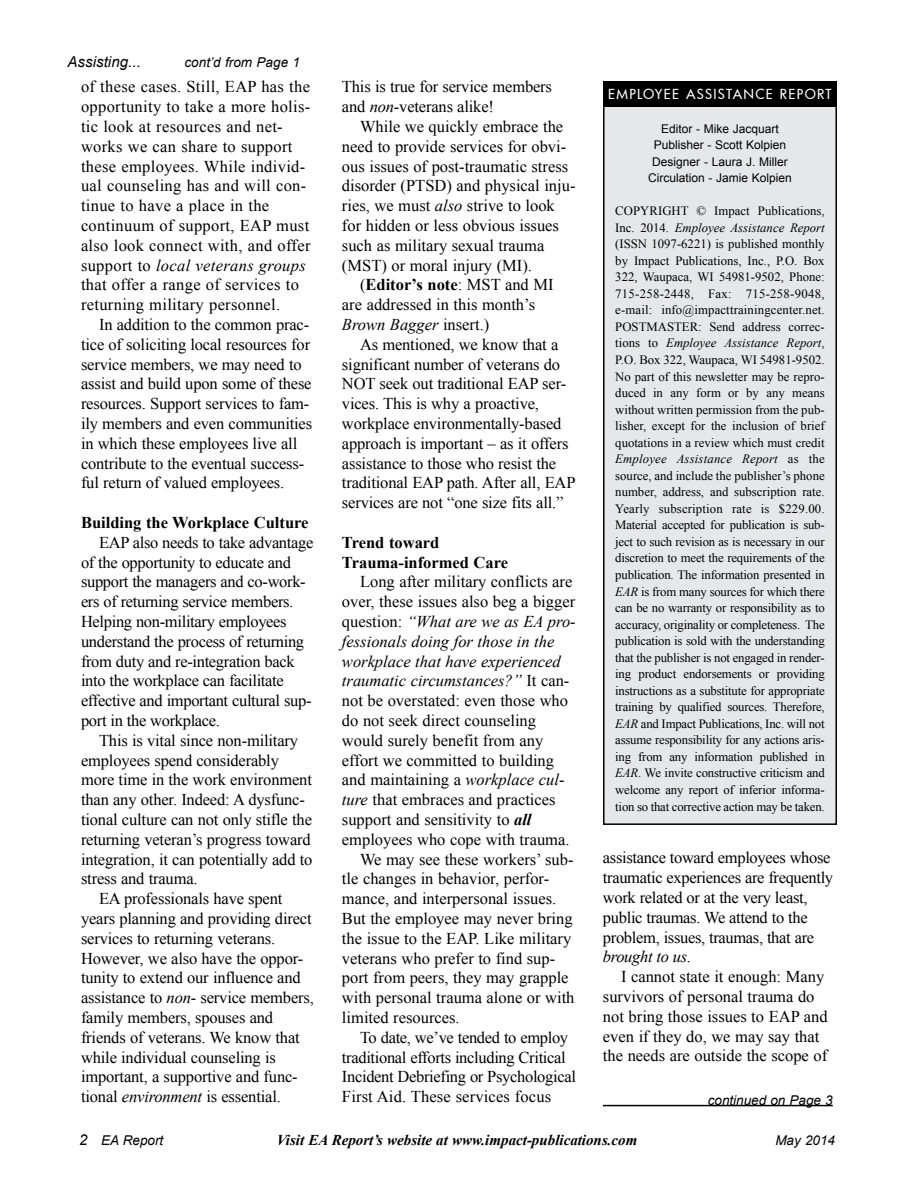
<style>
.page{position:relative;width:918px;height:1188px;background:#fff}
.page>*{position:absolute;margin:0;border:0;box-sizing:border-box;transform-origin:0 0}
.t1{font:16.5px/19.8px "Times New Roman";letter-spacing:-.01em;color:#000}
.t2{font:16.5px/19.8px "Times New Roman";letter-spacing:.02em;color:#000}
.t3{font:italic 16.5px "Times New Roman";color:#000}
.t4{font:700 16.5px/19.8px "Times New Roman";color:#000}
.t5{font:16.5px "Times New Roman";letter-spacing:.01em;color:#000}
.t6{font:italic 700 15px "Times New Roman";color:#000}
.t7{font:italic 15px "Arial";letter-spacing:.005em;color:#000}
.t8{font:italic 13.5px "Arial";color:#000}
.t9{font:500 13.5px "Futura";letter-spacing:.095em;color:#fff}
.t10{font:12.75px/16.5px "Times New Roman";letter-spacing:-.015em;color:#000;text-align:justify}
.t11{font:12px/16.5px "Arial";color:#000;text-align:center}
.s1{font-style:italic}
.s2{font-weight:700}
.s3{font-style:normal}
.s4{font-weight:700;font-style:italic}
.s5{font-size:15px}
</style>
<div class="page">
<div style="left:604px;top:106px;width:232px;height:718px;background:#e6e7e8"></div>
<div style="left:603px;top:105px;width:234px;height:720px;border:2px solid #000"></div>
<div style="left:603px;top:81px;width:234px;height:26px;background:#000"></div>
<hr style="left:603px;top:1105px;width:230px;height:1px;background:#000">
<p class="t7" style="left:68px;top:52px;width:75px">Assisting...</p>
<p class="t8" style="left:184px;top:54px;width:117px">cont’d from Page 1</p>
<p class="t2" style="left:81px;top:77px;width:231px">of these cases. Still, EAP has the opportunity to take a more holis&shy;tic look at resources and net&shy;works we can share to support these employees. While individ&shy;ual counseling has and will con&shy;tinue to have a place in the continuum of support, EAP must also look connect with, and offer support to <span class="s1">local veterans groups </span>that offer a range of services to returning military personnel.</p>
<p class="t1" style="left:81px;top:314px;width:233px;text-indent:18px">In addition to the common prac&shy;tice of soliciting local resources for service members, we may need to assist and build upon some of these resources. Support services to fam&shy;ily members and even communities in which these employees live all contribute to the eventual success&shy;ful return of valued employees.</p>
<p class="t4" style="left:81px;top:512px;width:229px">Building the Workplace Culture</p>
<p class="t1" style="left:81px;top:532px;width:234px;text-indent:18px">EAP also needs to take advantage of the opportunity to educate and support the managers and co-work&shy;ers of returning service members.<br>Helping non-military employees understand the process of returning from duty and re-integration back into the workplace can facilitate effective and important cultural sup&shy;port in the workplace.</p>
<p class="t1" style="left:99px;top:730px;width:201px">This is vital since non-military</p>
<p class="t1" style="left:81px;top:750px;width:199px">employees spend considerably</p>
<p class="t1" style="left:81px;top:770px;width:232px">more time in the work environment</p>
<p class="t1" style="left:81px;top:790px;width:225px">than any other. Indeed: A dysfunc-</p>
<p class="t1" style="left:81px;top:809px;width:233px">tional culture can not only stifle the</p>
<p class="t1" style="left:81px;top:829px;width:231px">returning veteran’s progress toward</p>
<p class="t1" style="left:81px;top:849px;width:233px">integration, it can potentially add to</p>
<p class="t1" style="left:81px;top:869px;width:118px">stress and trauma.</p>
<p class="t1" style="left:99px;top:889px;width:185px">EA professionals have spent</p>
<p class="t1" style="left:81px;top:908px;width:232px">years planning and providing direct</p>
<p class="t1" style="left:81px;top:928px;width:196px">services to returning veterans.</p>
<p class="t1" style="left:81px;top:948px;width:224px">However, we also have the oppor-</p>
<p class="t1" style="left:81px;top:968px;width:221px">tunity to extend our influence and</p>
<p class="t1" style="left:81px;top:988px;width:234px">assistance to <span class="s1">non</span>- service members,</p>
<p class="t1" style="left:81px;top:1007px;width:194px">family members, spouses and</p>
<p class="t1" style="left:81px;top:1027px;width:220px">friends of veterans. We know that</p>
<p class="t1" style="left:81px;top:1047px;width:196px">while individual counseling is</p>
<p class="t1" style="left:81px;top:1067px;width:218px">important, a supportive and func-</p>
<p class="t1" style="left:81px;top:1087px;width:201px">tional <span class="s1">environment</span> is essential.</p>
<p class="t1" style="left:342px;top:77px;width:212px">This is true for service members and <span class="s1">non</span>-veterans alike!</p>
<p class="t1" style="left:342px;top:116px;width:235px;text-indent:18px">While we quickly embrace the need to provide services for obvi&shy;ous issues of post-traumatic stress disorder (PTSD) and physical inju&shy;ries, we must <span class="s1">also</span> strive to look for hidden or less obvious issues such as military sexual trauma (MST) or moral injury (MI).</p>
<p class="t1" style="left:342px;top:275px;width:213px;text-indent:18px">(<span class="s2">Editor’s note</span>: MST and MI are addressed in this month’s<br><span class="s1">Brown Bagger</span> insert.)</p>
<p class="t1" style="left:342px;top:334px;width:235px;text-indent:18px">As mentioned, we know that a significant number of veterans do NOT seek out traditional EAP ser&shy;vices. This is why a proactive, workplace environmentally-based approach is important – as it offers assistance to those who resist the traditional EAP path. After all, EAP services are not “one size fits all.”</p>
<p class="t4" style="left:342px;top:532px;width:168px">Trend toward<br>Trauma-informed Care</p>
<p class="t1" style="left:360px;top:572px;width:214px">Long after military conflicts are</p>
<p class="t1" style="left:342px;top:592px;width:235px">over, these issues also beg a bigger</p>
<p class="t3" style="left:342px;top:610px;width:235px"><span class="s3">question:</span> “What are we as EA pro-</p>
<p class="t3" style="left:342px;top:630px;width:214px">fessionals doing for those in the</p>
<p class="t3" style="left:342px;top:650px;width:220px">workplace that have experienced</p>
<p class="t3" style="left:342px;top:670px;width:229px">traumatic circumstances?” <span class="s3">It can-</span></p>
<p class="t1" style="left:342px;top:691px;width:228px">not be overstated: even those who</p>
<p class="t1" style="left:342px;top:710px;width:196px">do not seek direct counseling</p>
<p class="t1" style="left:342px;top:730px;width:203px">would surely benefit from any</p>
<p class="t1" style="left:342px;top:750px;width:214px">effort we committed to building</p>
<p class="t1" style="left:342px;top:770px;width:224px">and maintaining a <span class="s1">workplace cul-</span></p>
<p class="t1" style="left:342px;top:790px;width:215px"><span class="s1">ture</span> that embraces and practices</p>
<p class="t1" style="left:342px;top:809px;width:191px">support and sensitivity to <span class="s4">all</span></p>
<p class="t1" style="left:342px;top:829px;width:229px">employees who cope with trauma.</p>
<p class="t1" style="left:360px;top:849px;width:215px">We may see these workers’ sub-</p>
<p class="t1" style="left:342px;top:869px;width:209px">tle changes in behavior, perfor-</p>
<p class="t1" style="left:342px;top:889px;width:216px">mance, and interpersonal issues.</p>
<p class="t1" style="left:342px;top:908px;width:232px">But the employee may never bring</p>
<p class="t1" style="left:342px;top:928px;width:231px">the issue to the EAP. Like military</p>
<p class="t1" style="left:342px;top:948px;width:215px">veterans who prefer to find sup-</p>
<p class="t1" style="left:342px;top:968px;width:228px">port from peers, they may grapple</p>
<p class="t1" style="left:342px;top:988px;width:234px">with personal trauma alone or with</p>
<p class="t1" style="left:342px;top:1007px;width:119px">limited resources.</p>
<p class="t1" style="left:360px;top:1027px;width:210px">To date, we’ve tended to employ</p>
<p class="t1" style="left:342px;top:1047px;width:225px">traditional efforts including Critical</p>
<p class="t1" style="left:342px;top:1067px;width:235px">Incident Debriefing or Psychological</p>
<p class="t5" style="left:342px;top:1086px;width:211px">First Aid. These services focus</p>
<p class="t9" style="left:608px;top:85px;width:225px">EMPLOYEE ASSISTANCE REPORT</p>
<p class="t11" style="left:648px;top:120px;width:145px">Editor - Mike Jacquart<br>Publisher - Scott Kolpien<br>Designer - Laura J. Miller<br>Circulation - Jamie Kolpien</p>
<p class="t10" style="left:615px;top:202px;width:211px">COPYRIGHT © Impact Publications, Inc. 2014. <span class="s1">Employee Assistance Report </span>(ISSN 1097-6221) is published monthly by Impact Publications, Inc., P.O. Box 322, Waupaca, WI 54981-9502, Phone:<br>715-258-2448, Fax: 715-258-9048, e-mail: info@impacttrainingcenter.net.<br>POSTMASTER: Send address correc&shy;tions to <span class="s1">Employee Assistance Report</span>, P.O. Box 322, Waupaca, WI 54981-9502.<br>No part of this newsletter may be repro&shy;duced in any form or by any means without written permission from the pub&shy;lisher, except for the inclusion of brief quotations in a review which must credit <span class="s1">Employee Assistance Report</span> as the source, and include the publisher’s phone number, address, and subscription rate.<br>Yearly subscription rate is $229.00.<br>Material accepted for publication is sub&shy;ject to such revision as is necessary in our discretion to meet the requirements of the publication. The information presented in <span class="s1">EAR</span> is from many sources for which there can be no warranty or responsibility as to accuracy, originality or completeness. The publication is sold with the understanding that the publisher is not engaged in render&shy;ing product endorsements or providing instructions as a substitute for appropriate training by qualified sources. Therefore, <span class="s1">EAR</span> and Impact Publications, Inc. will not assume responsibility for any actions aris&shy;ing from any information published in <span class="s1">EAR</span>. We invite constructive criticism and welcome any report of inferior informa&shy;tion so that corrective action may be taken.</p>
<p class="t1" style="left:603px;top:848px;width:232px">assistance toward employees whose traumatic experiences are frequently work related or at the very least, public traumas. We attend to the problem, issues, traumas, that are <span class="s1">brought to us</span>.</p>
<p class="t1" style="left:603px;top:967px;width:226px;text-indent:18px">I cannot state it enough: Many survivors of personal trauma do not bring those issues to EAP and even if they do, we may say that the needs are outside the scope of</p>
<p class="t8" style="left:708px;top:1091px;width:126px">continued on Page 3</p>
<p class="t8" style="left:79px;top:1131px;width:86px"><span class="s5">2</span> EA Report</p>
<p class="t6" style="left:277px;top:1129px;width:362px">Visit EA Report’s website at www.impact-publications.com</p>
<p class="t8" style="left:775px;top:1131px;width:61px">May 2014</p>
</div>
